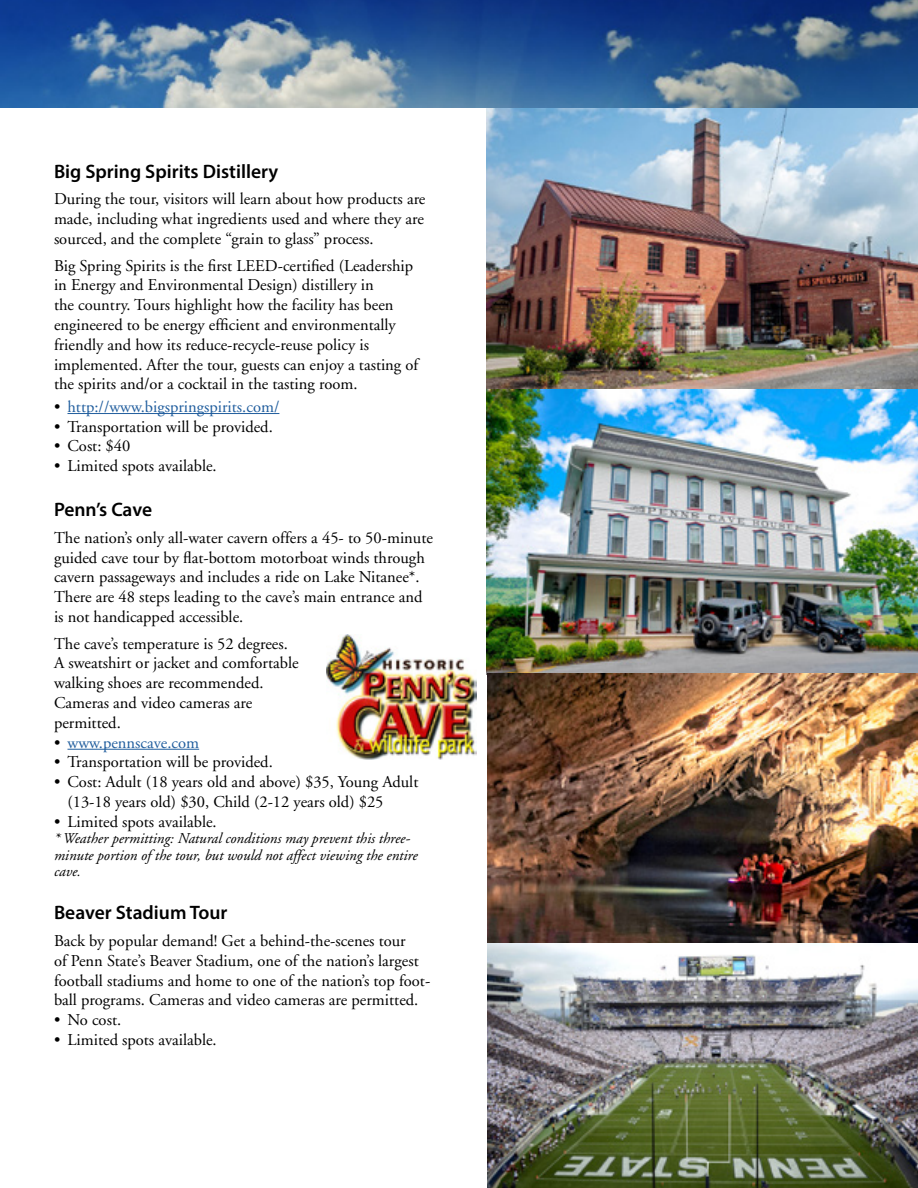
<style>
.page{position:relative;width:918px;height:1188px;background:#fff}
.page>*{position:absolute;margin:0;border:0;box-sizing:border-box;transform-origin:0 0}
.t1{font:600 19.5px "Myriad Pro";color:#000}
.t2{font:16.5px/19.8px "Adobe Garamond";color:#000}
.t3{font:16.5px "Adobe Garamond";color:#215e9e}
.t4{font:italic 15px/16.5px "Adobe Garamond";color:#000}
.s1{color:#000}
</style>
<div class="page">
<img style="left:0;top:0;width:918px;height:108px">
<img style="left:486px;top:108px;width:432px;height:1080px">
<hr style="left:68px;top:413px;width:211px;height:1px;background:#215e9e">
<hr style="left:68px;top:749px;width:131px;height:1px;background:#215e9e">
<img style="left:326px;top:634px;width:150px;height:125px">
<p class="t1" style="left:54px;top:159px;width:226px">Big Spring Spirits Distillery</p>
<p class="t2" style="left:54px;top:190px;width:373px;text-align:justify">During the tour, visitors will learn about how products are made, including what ingredients used and where they are sourced, and the complete “grain to glass” process.</p>
<p class="t2" style="left:54px;top:256px;width:366px">Big Spring Spirits is the first LEED-certified (Leadership in Energy and Environmental Design) distillery in<br>the country. Tours highlight how the facility has been engineered to be energy efficient and environmentally friendly and how its reduce-recycle-reuse policy is implemented. After the tour, guests can enjoy a tasting of the spirits and/or a cocktail in the tasting room.</p>
<p class="t3" style="left:54px;top:398px;width:227px"><span class="s1">•</span> http://www.bigspringspirits.com/</p>
<p class="t2" style="left:54px;top:417px;width:220px">• Transportation will be provided.</p>
<p class="t2" style="left:54px;top:437px;width:78px">• Cost: $40</p>
<p class="t2" style="left:54px;top:457px;width:164px">• Limited spots available.</p>
<p class="t1" style="left:54px;top:497px;width:100px">Penn’s Cave</p>
<p class="t2" style="left:54px;top:528px;width:380px">The nation’s only all-water cavern offers a 45- to 50-minute guided cave tour by flat-bottom motorboat winds through cavern passageways and includes a ride on Lake Nitanee*.<br>There are 48 steps leading to the cave’s main entrance and is not handicapped accessible.</p>
<p class="t2" style="left:54px;top:634px;width:246px">The cave’s temperature is 52 degrees.<br>A sweatshirt or jacket and comfortable walking shoes are recommended.<br>Cameras and video cameras are permitted.</p>
<p class="t3" style="left:54px;top:734px;width:147px"><span class="s1">•</span> www.pennscave.com</p>
<p class="t2" style="left:54px;top:753px;width:220px">• Transportation will be provided.</p>
<p class="t2" style="left:67px;top:772px;width:352px;text-indent:-13px">• Cost: Adult (18 years old and above) $35, Young Adult (13-18 years old) $30, Child (2-12 years old) $25</p>
<p class="t2" style="left:54px;top:812px;width:164px">• Limited spots available.</p>
<p class="t4" style="left:54px;top:831px;width:365px">* Weather permitting: Natural conditions may prevent this three&shy;minute portion of the tour, but would not affect viewing the entire cave.</p>
<p class="t1" style="left:54px;top:901px;width:175px">Beaver Stadium Tour</p>
<p class="t2" style="left:54px;top:931px;width:378px">Back by popular demand! Get a behind-the-scenes tour<br>of Penn State’s Beaver Stadium, one of the nation’s largest football stadiums and home to one of the nation’s top foot&shy;ball programs. Cameras and video cameras are permitted.</p>
<p class="t2" style="left:54px;top:1011px;width:69px">• No cost.</p>
<p class="t2" style="left:54px;top:1030px;width:164px">• Limited spots available.</p>
</div>
